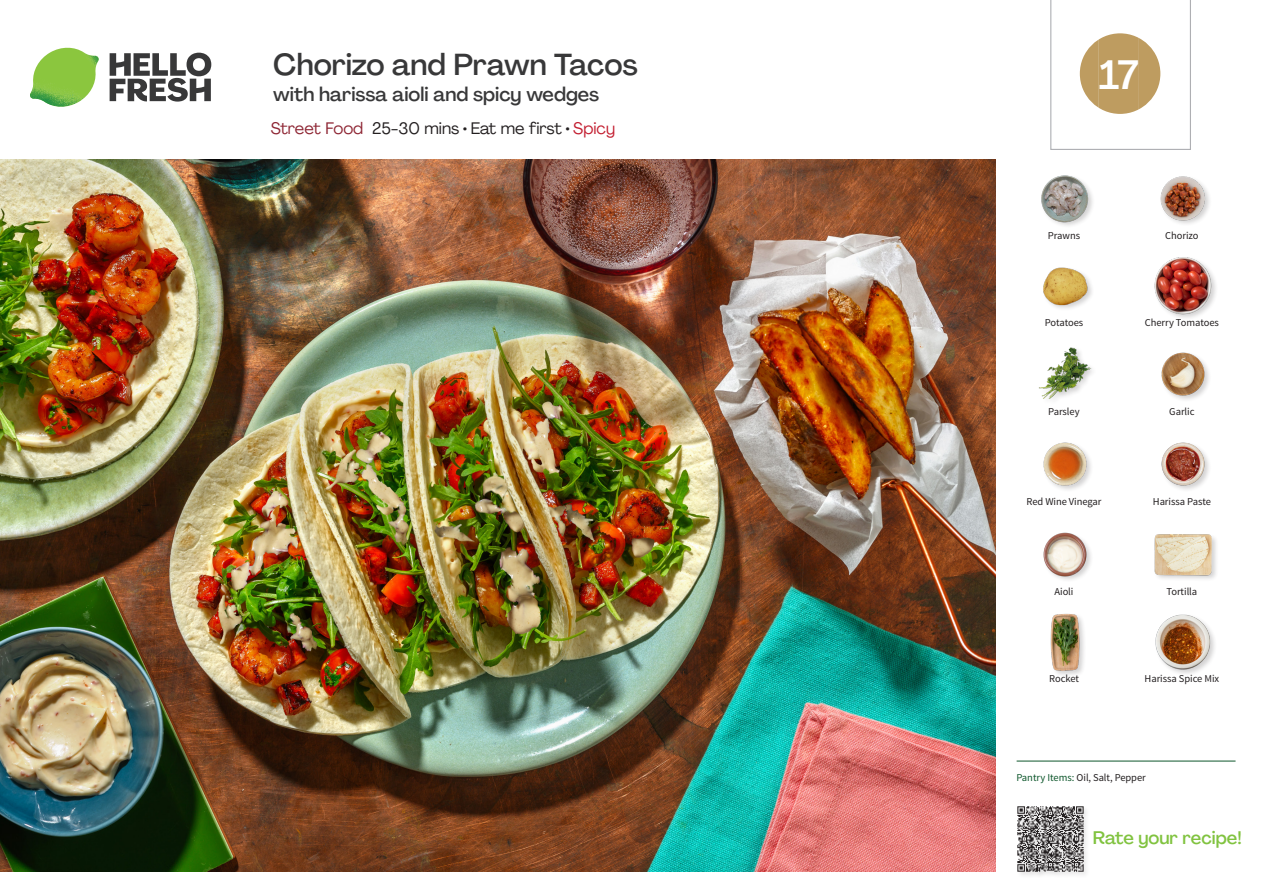
<style>
.page{position:relative;width:1263px;height:893px;background:#fff}
.page>*{position:absolute;margin:0;border:0;box-sizing:border-box;transform-origin:0 0}
._24_Recipe_Nr_Bag{font:500 40.5px "Agrandir";color:#fff}
._15_Titel_UK{font:500 30px "Agrandir";letter-spacing:-.005em;color:#383839}
._15_Titel_UK-2{font:500 19.5px "Agrandir";color:#383839}
.t1{font:500 18px "Agrandir";color:#81c340}
._02_Box_Type{font:16.5px "Agrandir";color:#231f20}
._18_FRONT_ingredients_UK{font:10.5px "Source Sans Pro";letter-spacing:-.005em;color:#231f20}
.t2{font:10.5px "Source Sans Variable";letter-spacing:-.005em;color:#231f20}
.s1{color:#8e2634}
.s2{color:#c31f31}
.s3{font-family:"Source Sans Pro";color:#0e572c}
</style>
<div class="page">
<svg style="left:110px;top:53px;width:101px;height:49px"></svg>
<img style="left:30px;top:48px;width:69px;height:59px">
<img style="left:0;top:159px;width:995px;height:713px">
<hr style="left:1016px;top:761px;width:219px;height:1px;background:#0e572c">
<div style="left:1016px;top:805px;width:74px;height:74px;background:#fafafa"></div>
<img style="left:1017px;top:806px;width:69px;height:69px">
<img style="left:1160px;top:176px;width:50px;height:48px">
<img style="left:1041px;top:175px;width:52px;height:51px">
<div style="left:1154px;top:256px;width:64px;height:65px;background:#231f20;opacity:.2"></div>
<img style="left:1154px;top:257px;width:58px;height:57px">
<img style="left:1043px;top:267px;width:49px;height:42px">
<img style="left:1161px;top:352px;width:48px;height:48px">
<img style="left:1039px;top:347px;width:53px;height:53px">
<img style="left:1161px;top:442px;width:48px;height:48px">
<img style="left:1043px;top:442px;width:48px;height:48px">
<div style="left:1154px;top:533px;width:65px;height:49px;background:#231f20;opacity:.2"></div>
<img style="left:1154px;top:533px;width:58px;height:49px">
<img style="left:1043px;top:532px;width:48px;height:48px">
<div style="left:1155px;top:613px;width:62px;height:63px;background:#231f20;opacity:.2"></div>
<img style="left:1155px;top:613px;width:57px;height:57px">
<div style="left:1050px;top:612px;width:37px;height:65px;background:#231f20;opacity:.2"></div>
<img style="left:1050px;top:613px;width:37px;height:57px">
<svg style="left:1050px;top:0;width:141px;height:150px"></svg>
<p class="_15_Titel_UK" style="left:273px;top:46px;width:366px">Chorizo and Prawn Tacos</p>
<p class="_15_Titel_UK-2" style="left:273px;top:82px;width:327px">with harissa aioli and spicy wedges</p>
<p class="_02_Box_Type" style="left:271px;top:118px;width:346px"><span class="s1">Street Food</span> 25-30 mins • Eat me first • <span class="s2">Spicy</span></p>
<p class="_24_Recipe_Nr_Bag" style="left:1099px;top:50px;width:42px">17</p>
<p class="_18_FRONT_ingredients_UK" style="left:1048px;top:229px;width:34px">Prawns</p>
<p class="_18_FRONT_ingredients_UK" style="left:1165px;top:229px;width:35px">Chorizo</p>
<p class="_18_FRONT_ingredients_UK" style="left:1045px;top:316px;width:40px">Potatoes</p>
<p class="_18_FRONT_ingredients_UK" style="left:1145px;top:316px;width:76px">Cherry Tomatoes</p>
<p class="_18_FRONT_ingredients_UK" style="left:1048px;top:405px;width:33px">Parsley</p>
<p class="_18_FRONT_ingredients_UK" style="left:1169px;top:405px;width:27px">Garlic</p>
<p class="_18_FRONT_ingredients_UK" style="left:1026px;top:495px;width:77px">Red Wine Vinegar</p>
<p class="_18_FRONT_ingredients_UK" style="left:1153px;top:495px;width:60px">Harissa Paste</p>
<p class="_18_FRONT_ingredients_UK" style="left:1054px;top:585px;width:21px">Aioli</p>
<p class="_18_FRONT_ingredients_UK" style="left:1166px;top:585px;width:32px">Tortilla</p>
<p class="_18_FRONT_ingredients_UK" style="left:1049px;top:672px;width:31px">Rocket</p>
<p class="_18_FRONT_ingredients_UK" style="left:1144px;top:672px;width:76px">Harissa Spice Mix</p>
<p class="t2" style="left:1016px;top:771px;width:131px"><span class="s3">Pantry Items:</span> Oil, Salt, Pepper</p>
<h3 class="t1" style="left:1093px;top:827px;width:150px">Rate your recipe!</h3>
</div>
